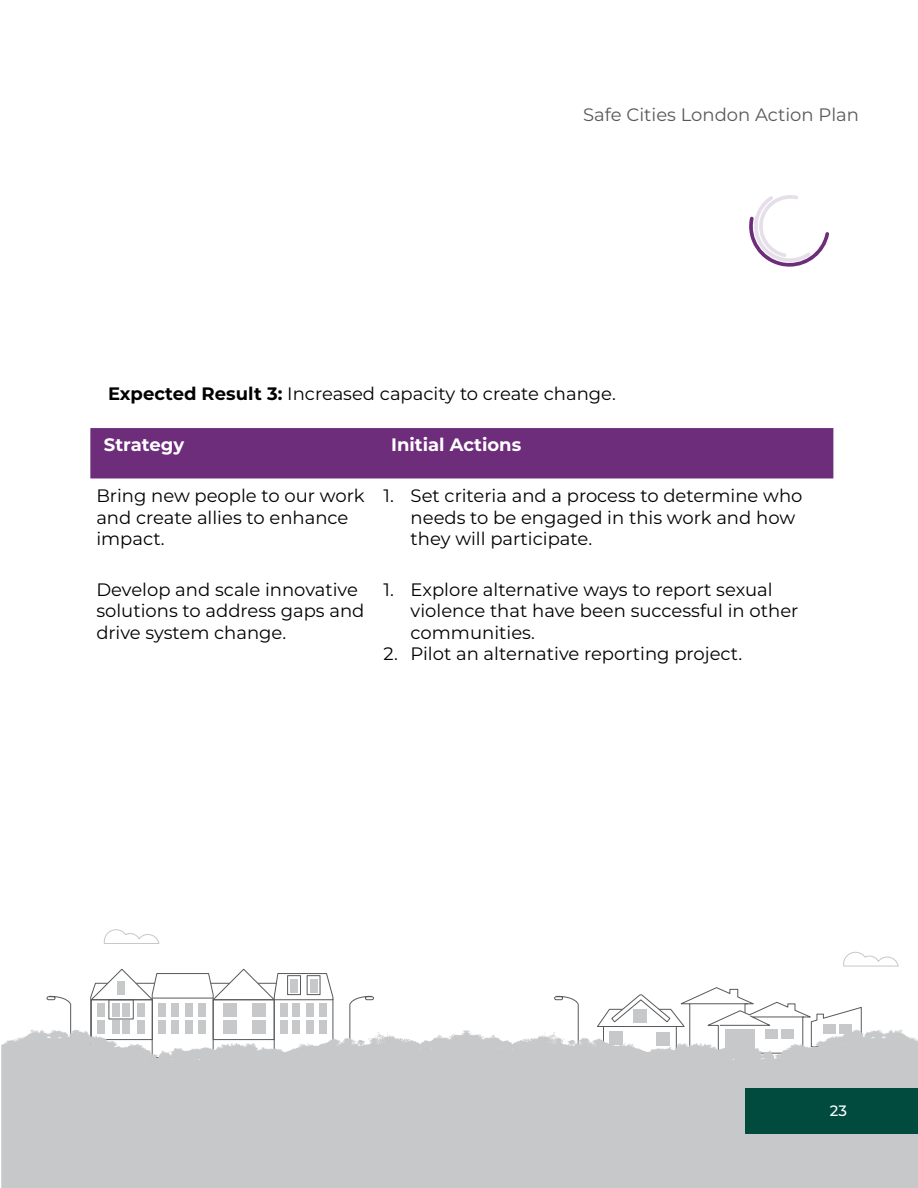
<style>
.page{position:relative;width:918px;height:1188px;background:#fff}
.page>*{position:absolute;margin:0;border:0;box-sizing:border-box;transform-origin:0 0}
.Paragraph_Body_Copy{font:18px/21.6px "Montserrat";color:#000}
.t1{font:18px "Montserrat";color:#58595b}
.Call_out_text{font:700 18px "Montserrat";color:#fff}
.Paragraph_Body_Copy-2{font:700 18px "Montserrat";color:#fff}
.t2{font:500 15px "Montserrat";color:#fff}
.s1{font-weight:700}
</style>
<div class="page">
<svg style="left:597px;top:987px;width:265px;height:42px"></svg>
<div style="left:633px;top:1009px;width:14px;height:14px;background:#c7c8ca"></div>
<div style="left:823px;top:1024px;width:12px;height:10px;background:#c7c8ca"></div>
<div style="left:839px;top:1024px;width:13px;height:10px;background:#c7c8ca"></div>
<svg style="left:47px;top:968px;width:532px;height:61px"></svg>
<svg style="left:1px;top:1029px;width:917px;height:159px;background:#cacbcd"></svg>
<svg style="left:843px;top:952px;width:56px;height:15px"></svg>
<svg style="left:104px;top:929px;width:56px;height:15px"></svg>
<div style="left:745px;top:1089px;width:173px;height:45px;background:#004b3d"></div>
<div style="left:90px;top:428px;width:743px;height:50px;background:#6d2d7a"></div>
<svg style="left:749px;top:195px;width:80px;height:72px"></svg>
<p class="t1" style="left:583px;top:102px;width:277px">Safe Cities London Action Plan</p>
<p class="Paragraph_Body_Copy" style="left:108px;top:383px;width:509px"><span class="s1">Expected Result 3:</span> Increased capacity to create change.</p>
<p class="Paragraph_Body_Copy-2" style="left:104px;top:432px;width:82px">Strategy</p>
<p class="Call_out_text" style="left:391px;top:432px;width:132px">Initial Actions</p>
<p class="Paragraph_Body_Copy" style="left:96px;top:484px;width:270px">Bring new people to our work and create allies to enhance impact.</p>
<p class="Paragraph_Body_Copy" style="left:411px;top:484px;width:393px;text-indent:-27px">1. Set criteria and a process to determine who needs to be engaged in this work and how they will participate.</p>
<p class="Paragraph_Body_Copy" style="left:96px;top:578px;width:270px">Develop and scale innovative solutions to address gaps and drive system change.</p>
<p class="Paragraph_Body_Copy" style="left:411px;top:578px;width:389px;text-indent:-27px">1. Explore alternative ways to report sexual violence that have been successful in other communities.</p>
<p class="Paragraph_Body_Copy" style="left:384px;top:643px;width:360px">2. Pilot an alternative reporting project.</p>
<p class="t2" style="left:830px;top:1100px;width:19px">23</p>
</div>
